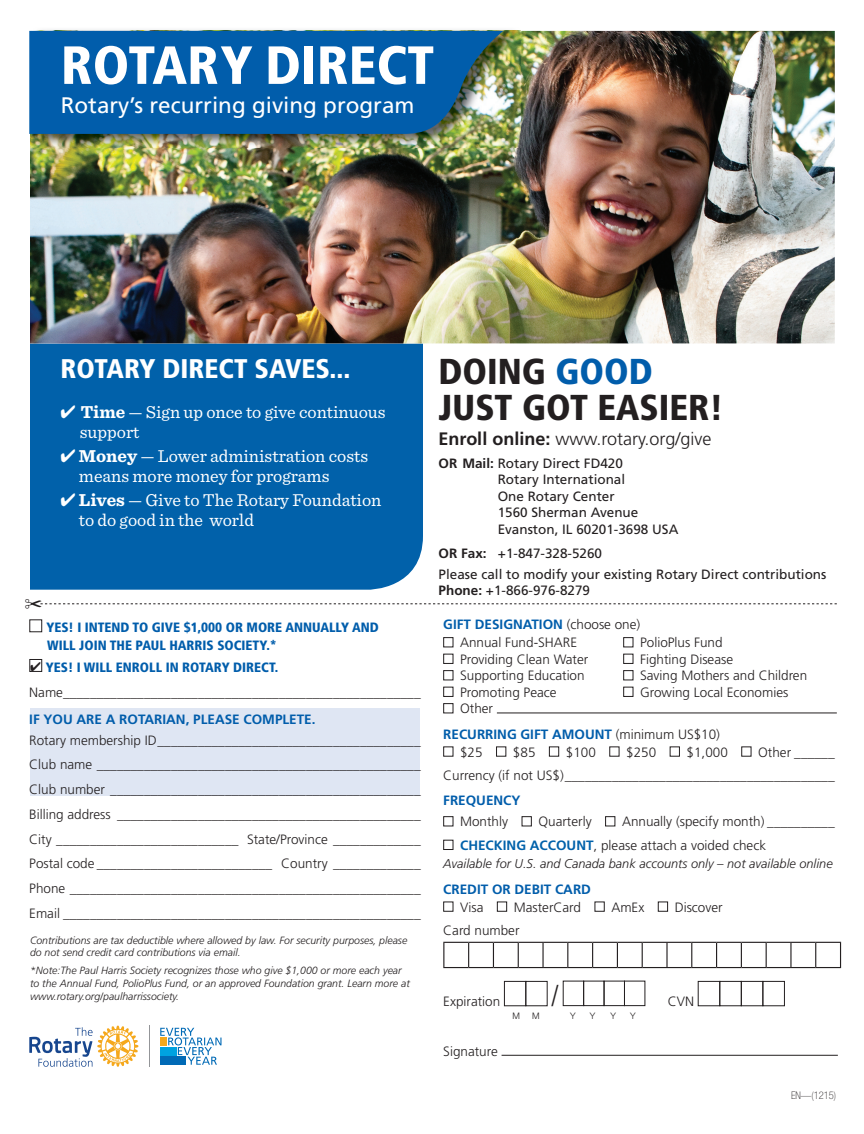
<style>
.page{position:relative;width:864px;height:1134px;background:#fff}
.page>*{position:absolute;margin:0;border:0;box-sizing:border-box;transform-origin:0 0}
.t1{font:900 condensed 53.7px "Frutiger LT Std";color:#fff}
.t2{font:900 condensed 36px/36px "Frutiger LT Std";color:#231f20}
.t3{font:300 condensed 30px "Frutiger LT Std";color:#231f20}
.t4{font:900 condensed 27px "Frutiger LT Std";color:#fff}
.t5{font:22.5px "Frutiger LT Std";color:#fff}
.t6{font:18px/20.2px "Sentinel";color:#fff}
.t7{font:300 18px "Frutiger LT Std";color:#231f20}
.t8{font:300 13.5px/24.8px "Frutiger LT Std";color:#231f20}
.t9{font:13.5px/16.5px "Frutiger LT Std";color:#231f20}
.t10{font:900 condensed 13.5px/18px "Frutiger LT Std";color:#015dab}
.t11{font:700 13.5px "Frutiger LT Std";color:#015dab}
.t12{font:300 13.5px "Helvetica Neue LT Std";color:#231f20}
.t13{font:italic 300 12.75px "Frutiger LT Std";color:#231f20}
.t14{font:italic 300 10.5px/12.6px "Frutiger LT Std";color:#231f20}
.t15{font:100 condensed 10.5px "Helvetica Neue LT Std";color:#231f20}
.t16{font:300 9px "Helvetica Neue LT Std";color:#231f20}
.s1{font-weight:700}
.s2{color:#015dab}
.s3{font-weight:700;color:#015dab}
.s4{font-family:"Frutiger LT Std"}
.s5{font-weight:700;color:#0161aa}
</style>
<div class="page">
<div style="left:30px;top:708px;width:390px;height:88px;background:#dfe6f3"></div>
<div style="left:29px;top:619px;width:13px;height:13px;border:1px solid #231f20"></div>
<div style="left:29px;top:659px;width:13px;height:13px;border:1px solid #231f20"></div>
<div style="left:443px;top:637px;width:10px;height:10px;border:1px solid #231f20"></div>
<div style="left:623px;top:637px;width:10px;height:10px;border:1px solid #231f20"></div>
<div style="left:443px;top:654px;width:10px;height:10px;border:1px solid #231f20"></div>
<div style="left:623px;top:654px;width:10px;height:10px;border:1px solid #231f20"></div>
<div style="left:443px;top:670px;width:10px;height:10px;border:1px solid #231f20"></div>
<div style="left:623px;top:670px;width:10px;height:10px;border:1px solid #231f20"></div>
<div style="left:443px;top:687px;width:10px;height:10px;border:1px solid #231f20"></div>
<div style="left:623px;top:687px;width:10px;height:10px;border:1px solid #231f20"></div>
<div style="left:443px;top:703px;width:10px;height:10px;border:1px solid #231f20"></div>
<hr style="left:497px;top:713px;width:340px;height:1px;background:#231f20">
<div style="left:443px;top:746px;width:10px;height:11px;border:1px solid #231f20"></div>
<div style="left:496px;top:746px;width:10px;height:11px;border:1px solid #231f20"></div>
<div style="left:549px;top:746px;width:10px;height:11px;border:1px solid #231f20"></div>
<div style="left:670px;top:746px;width:10px;height:11px;border:1px solid #231f20"></div>
<div style="left:443px;top:816px;width:10px;height:10px;border:1px solid #231f20"></div>
<div style="left:522px;top:816px;width:10px;height:10px;border:1px solid #231f20"></div>
<div style="left:605px;top:816px;width:10px;height:10px;border:1px solid #231f20"></div>
<div style="left:443px;top:840px;width:10px;height:10px;border:1px solid #231f20"></div>
<div style="left:443px;top:902px;width:10px;height:10px;border:1px solid #231f20"></div>
<div style="left:497px;top:902px;width:10px;height:10px;border:1px solid #231f20"></div>
<div style="left:595px;top:902px;width:10px;height:10px;border:1px solid #231f20"></div>
<div style="left:658px;top:902px;width:10px;height:10px;border:1px solid #231f20"></div>
<svg style="left:443px;top:942px;width:398px;height:26px"></svg>
<div style="left:504px;top:981px;width:22px;height:25px;border:1px solid #231f20"></div>
<div style="left:525px;top:981px;width:23px;height:25px;border:1px solid #231f20"></div>
<div style="left:604px;top:981px;width:21px;height:25px;border:1px solid #231f20"></div>
<div style="left:583px;top:981px;width:21px;height:25px;border:1px solid #231f20"></div>
<div style="left:624px;top:981px;width:21px;height:25px;border:1px solid #231f20"></div>
<div style="left:741px;top:981px;width:22px;height:25px;border:1px solid #231f20"></div>
<div style="left:719px;top:981px;width:23px;height:25px;border:1px solid #231f20"></div>
<div style="left:762px;top:981px;width:23px;height:25px;border:1px solid #231f20"></div>
<hr style="left:502px;top:1055px;width:336px;height:1px;background:#231f20">
<div style="left:30px;top:344px;width:393px;height:246px;background:#0161aa"></div>
<img style="left:30px;top:31px;width:805px;height:312px">
<img style="left:31px;top:30px;width:490px;height:117px">
<svg style="left:29px;top:31px;width:475px;height:103px;background:#0d62a6"></svg>
<svg style="left:29px;top:1026px;width:109px;height:41px"></svg>
<svg style="left:160px;top:1028px;width:62px;height:37px"></svg>
<div style="left:160px;top:1037px;width:7px;height:8px;background:#f5a81c"></div>
<div style="left:160px;top:1047px;width:16px;height:8px;background:#00a2e0"></div>
<div style="left:160px;top:1057px;width:26px;height:8px;background:#016ab6"></div>
<hr style="left:149px;top:1026px;width:1px;height:41px;background:#939598">
<svg style="left:40px;top:603px;width:797px;height:2px"></svg>
<h1 class="t1" style="left:61px;top:33px;width:375px">ROTARY DIRECT</h1>
<h3 class="t5" style="left:61px;top:92px;width:355px">Rotary’s recurring giving program</h3>
<h3 class="t4" style="left:60px;top:352px;width:292px">ROTARY DIRECT SAVES...</h3>
<h3 class="t6" style="left:80px;top:401px;width:307px;text-indent:-19px">✔ <span class="s1">Time</span> — Sign up once to give continuous support</h3>
<h3 class="t6" style="left:79px;top:445px;width:291px;text-indent:-18px">✔ <span class="s1">Money</span> — Lower administration costs means more money for programs</h3>
<h3 class="t6" style="left:79px;top:489px;width:304px;text-indent:-18px">✔ <span class="s1">Lives</span> — Give to The Rotary Foundation to do good in the world</h3>
<p class="t10" style="left:46px;top:619px;width:334px">YES! I INTEND TO GIVE $1,000 OR MORE ANNUALLY AND<br>WILL JOIN THE PAUL HARRIS SOCIETY.*</p>
<p class="t10" style="left:46px;top:658px;width:234px">YES! I WILL ENROLL IN ROTARY DIRECT.</p>
<p class="t8" style="left:29px;top:680px;width:393px">Name _____________________________________________________</p>
<p class="t11" style="left:29px;top:711px;width:288px">IF YOU ARE A ROTARIAN, PLEASE COMPLETE.</p>
<p class="t8" style="left:29px;top:728px;width:393px;text-align:justify">Rotary membership ID _______________________________________ Club name ________________________________________________ Club number ______________________________________________ Billing address _____________________________________________ City ___________________________ State/Province _____________ Postal code __________________________ Country _____________ Phone ____________________________________________________ Email _____________________________________________________</p>
<p class="t14" style="left:30px;top:934px;width:379px">Contributions are tax deductible where allowed by law. For security purposes, please do not send credit card contributions via email.</p>
<p class="t14" style="left:30px;top:965px;width:381px">*Note:The Paul Harris Society recognizes those who give $1,000 or more each year to the Annual Fund, PolioPlus Fund, or an approved Foundation grant. Learn more at www.rotary.org/paulharrissociety.</p>
<h2 class="t2" style="left:439px;top:354px;width:286px">DOING <span class="s2">GOOD<br></span>JUST GOT EASIER!</h2>
<h3 class="t7" style="left:439px;top:428px;width:274px"><span class="s1">Enroll online:</span> www.rotary.org/give</h3>
<p class="t9" style="left:498px;top:455px;width:182px;text-indent:-59px"><span class="s1">OR Mail:</span> Rotary Direct FD420<br>Rotary International<br>One Rotary Center<br>1560 Sherman Avenue<br>Evanston, IL 60201-3698 USA</p>
<p class="t9" style="left:439px;top:543px;width:389px;line-height:21px"><span class="s1">OR Fax:</span> +1-847-328-5260<br>Please call to modify your existing Rotary Direct contributions</p>
<p class="t9" style="left:439px;top:582px;width:153px"><span class="s1">Phone:</span> +1-866-976-8279</p>
<p class="t8" style="left:460px;top:616px;width:182px;line-height:17.9px;text-indent:-17px"><span class="s3">GIFT DESIGNATION</span> (choose one)<br>Annual Fund-SHARE</p>
<p class="t8" style="left:640px;top:630px;width:84px">PolioPlus Fund</p>
<p class="t8" style="left:460px;top:647px;width:130px">Providing Clean Water</p>
<p class="t8" style="left:640px;top:647px;width:95px">Fighting Disease</p>
<p class="t8" style="left:460px;top:663px;width:126px">Supporting Education</p>
<p class="t8" style="left:640px;top:663px;width:169px">Saving Mothers and Children</p>
<p class="t8" style="left:460px;top:680px;width:98px">Promoting Peace</p>
<p class="t8" style="left:640px;top:680px;width:150px">Growing Local Economies</p>
<p class="t8" style="left:443px;top:696px;width:278px;line-height:25.3px;text-indent:17px">Other<br><span class="s3">RECURRING GIFT AMOUNT</span> (minimum US$10)</p>
<p class="t8" style="left:460px;top:740px;width:24px">$25</p>
<p class="t8" style="left:513px;top:740px;width:24px">$85</p>
<p class="t8" style="left:566px;top:740px;width:32px">$100</p>
<p class="t8" style="left:626px;top:740px;width:32px">$250</p>
<p class="t8" style="left:687px;top:740px;width:43px">$1,000</p>
<p class="t8" style="left:758px;top:740px;width:78px">Other ______</p>
<p class="t12" style="left:443px;top:767px;width:393px"><span class="s4">Currency (if not US$)</span> ________________________________________</p>
<p class="t11" style="left:443px;top:792px;width:79px">FREQUENCY</p>
<p class="t8" style="left:460px;top:810px;width:50px">Monthly</p>
<p class="t8" style="left:538px;top:810px;width:55px">Quarterly</p>
<p class="t8" style="left:460px;top:810px;width:376px;line-height:23.5px;text-indent:162px">Annually (specify month) __________<br><span class="s5">CHECKING ACCOUNT</span>, please attach a voided check</p>
<p class="t13" style="left:443px;top:857px;width:391px">Available for U.S. and Canada bank accounts only – not available online</p>
<p class="t11" style="left:443px;top:881px;width:149px">CREDIT OR DEBIT CARD</p>
<p class="t8" style="left:460px;top:895px;width:25px">Visa</p>
<p class="t8" style="left:514px;top:895px;width:69px">MasterCard</p>
<p class="t8" style="left:611px;top:895px;width:34px">AmEx</p>
<p class="t8" style="left:675px;top:895px;width:49px">Discover</p>
<p class="t8" style="left:443px;top:918px;width:78px">Card number</p>
<p class="t8" style="left:443px;top:989px;width:58px">Expiration</p>
<h3 class="t3" style="left:551px;top:979px;width:9px">/</h3>
<p class="t8" style="left:668px;top:989px;width:28px">CVN</p>
<p class="t8" style="left:443px;top:1039px;width:56px">Signature</p>
<p class="t16" style="left:513px;top:1010px;width:9px">M</p>
<p class="t16" style="left:532px;top:1010px;width:9px">M</p>
<p class="t16" style="left:570px;top:1010px;width:7px">Y</p>
<p class="t16" style="left:590px;top:1010px;width:7px">Y</p>
<p class="t16" style="left:611px;top:1010px;width:7px">Y</p>
<p class="t16" style="left:630px;top:1010px;width:7px">Y</p>
<p class="t15" style="left:791px;top:1090px;width:47px">EN—(1215)</p>
</div>
